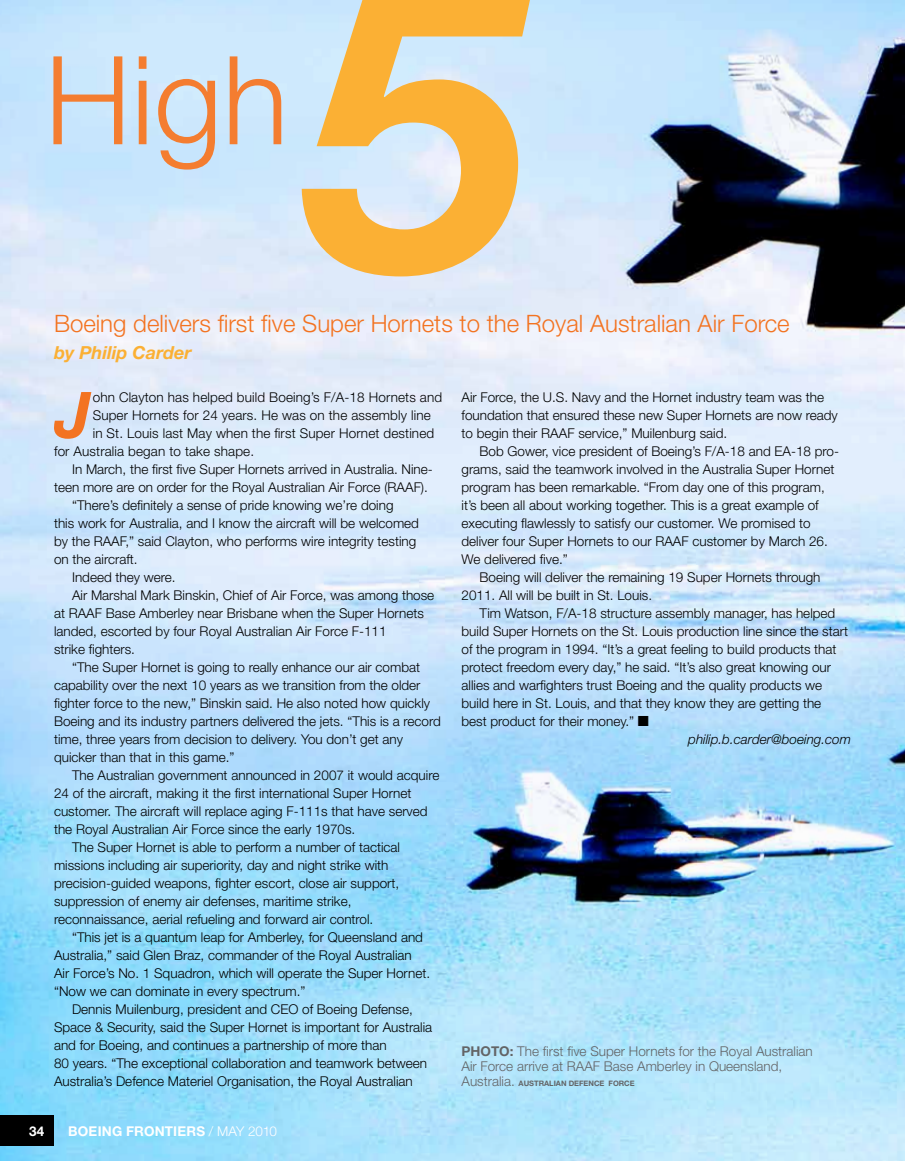
<style>
.page{position:relative;width:905px;height:1161px;background:#fff}
.page>*{position:absolute;margin:0;border:0;box-sizing:border-box;transform-origin:0 0}
.t1{font:italic 700 402px "Helvetica Neue";color:#fbb034}
.t2{font:300 123px "Helvetica Neue";color:#f47d30}
.t3{font:italic 700 63.9px "Helvetica Neue";color:#f37321}
.t4{font:300 24px "Helvetica Neue";color:#f37321}
.t5{font:italic 700 18px "Helvetica Neue";color:#fbb034}
.t6{font:300 13.5px/18px "Helvetica Neue";color:#000}
.t7{font:300 13.5px/15px "Helvetica Neue";color:#636466}
.t8{font:italic 300 13.5px "Helvetica Neue";color:#000}
.t9{font:700 13.5px "Helvetica Neue";letter-spacing:.015em;color:#fff}
.t10{font:700 7.5px "Helvetica Neue";color:#636466}
.s1{font-weight:700}
.s2{font-weight:700;font-size:7.5px}
.s3{font-weight:300}
</style>
<div class="page">
<img style="left:0;top:0;width:904px;height:1161px">
<div style="left:0;top:1116px;width:54px;height:30px;background:#000"></div>
<h2 class="t2" style="left:45px;top:25px;width:245px">High</h2>
<h1 class="t1" style="left:308px;top:-121px;width:225px">5</h1>
<h3 class="t4" style="left:54px;top:309px;width:737px">Boeing delivers first five Super Hornets to the Royal Australian Air Force</h3>
<h3 class="t5" style="left:54px;top:342px;width:140px">by Philip Carder</h3>
<p class="t6" style="left:461px;top:388px;width:378px">Air Force, the U.S. Navy and the Hornet industry team was the foundation that ensured these new Super Hornets are now ready to begin their RAAF service,” Muilenburg said.</p>
<p class="t6" style="left:461px;top:442px;width:379px;text-indent:18px">Bob Gower, vice president of Boeing’s F/A-18 and EA-18 pro&shy;grams, said the teamwork involved in the Australia Super Hornet program has been remarkable. “From day one of this program, it’s been all about working together. This is a great example of executing flawlessly to satisfy our customer. We promised to deliver four Super Hornets to our RAAF customer by March 26.<br>We delivered five.”</p>
<p class="t6" style="left:461px;top:568px;width:360px;text-indent:18px">Boeing will deliver the remaining 19 Super Hornets through<br>2011. All will be built in St. Louis.</p>
<p class="t6" style="left:479px;top:604px;width:357px">Tim Watson, F/A-18 structure assembly manager, has helped</p>
<p class="t6" style="left:461px;top:622px;width:388px">build Super Hornets on the St. Louis production line since the start</p>
<p class="t6" style="left:461px;top:640px;width:376px">of the program in 1994. “It’s a great feeling to build products that</p>
<p class="t6" style="left:461px;top:658px;width:371px">protect freedom every day,” he said. “It’s also great knowing our</p>
<p class="t6" style="left:461px;top:676px;width:362px">allies and warfighters trust Boeing and the quality products we</p>
<p class="t6" style="left:461px;top:694px;width:361px">build here in St. Louis, and that they know they are getting the</p>
<p class="t6" style="left:461px;top:712px;width:189px">best product for their money.” ■</p>
<p class="t8" style="left:688px;top:731px;width:164px">philip.b.carder@boeing.com</p>
<h3 class="t3" style="left:55px;top:375px;width:37px">J</h3>
<p class="t6" style="left:93px;top:388px;width:351px">ohn Clayton has helped build Boeing’s F/A-18 Hornets and</p>
<p class="t6" style="left:93px;top:406px;width:339px">Super Hornets for 24 years. He was on the assembly line</p>
<p class="t6" style="left:93px;top:424px;width:343px">in St. Louis last May when the first Super Hornet destined</p>
<p class="t6" style="left:54px;top:442px;width:202px">for Australia began to take shape.</p>
<p class="t6" style="left:72px;top:460px;width:362px">In March, the first five Super Hornets arrived in Australia. Nine-</p>
<p class="t6" style="left:54px;top:478px;width:375px">teen more are on order for the Royal Australian Air Force (RAAF).</p>
<p class="t6" style="left:72px;top:496px;width:323px">“There’s definitely a sense of pride knowing we’re doing</p>
<p class="t6" style="left:54px;top:514px;width:366px">this work for Australia, and I know the aircraft will be welcomed</p>
<p class="t6" style="left:54px;top:532px;width:364px">by the RAAF,” said Clayton, who performs wire integrity testing</p>
<p class="t6" style="left:54px;top:550px;width:85px">on the aircraft.</p>
<p class="t6" style="left:72px;top:568px;width:105px">Indeed they were.</p>
<p class="t6" style="left:72px;top:586px;width:364px">Air Marshal Mark Binskin, Chief of Air Force, was among those</p>
<p class="t6" style="left:54px;top:604px;width:371px">at RAAF Base Amberley near Brisbane when the Super Hornets</p>
<p class="t6" style="left:54px;top:622px;width:334px">landed, escorted by four Royal Australian Air Force F-111</p>
<p class="t6" style="left:54px;top:640px;width:83px">strike fighters.</p>
<p class="t6" style="left:72px;top:658px;width:349px">“The Super Hornet is going to really enhance our air combat</p>
<p class="t6" style="left:54px;top:676px;width:368px">capability over the next 10 years as we transition from the older</p>
<p class="t6" style="left:54px;top:694px;width:377px">fighter force to the new,” Binskin said. He also noted how quickly</p>
<p class="t6" style="left:54px;top:712px;width:388px">Boeing and its industry partners delivered the jets. “This is a record</p>
<p class="t6" style="left:54px;top:730px;width:350px">time, three years from decision to delivery. You don’t get any</p>
<p class="t6" style="left:54px;top:748px;width:182px">quicker than that in this game.”</p>
<p class="t6" style="left:72px;top:766px;width:369px">The Australian government announced in 2007 it would acquire</p>
<p class="t6" style="left:54px;top:784px;width:359px">24 of the aircraft, making it the first international Super Hornet</p>
<p class="t6" style="left:54px;top:801px;width:375px">customer. The aircraft will replace aging F-111s that have served</p>
<p class="t6" style="left:54px;top:819px;width:303px">the Royal Australian Air Force since the early 1970s.</p>
<p class="t6" style="left:72px;top:837px;width:329px">The Super Hornet is able to perform a number of tactical</p>
<p class="t6" style="left:54px;top:855px;width:336px">missions including air superiority, day and night strike with</p>
<p class="t6" style="left:54px;top:873px;width:347px">precision-guided weapons, fighter escort, close air support,</p>
<p class="t6" style="left:54px;top:891px;width:299px">suppression of enemy air defenses, maritime strike,</p>
<p class="t6" style="left:54px;top:909px;width:321px">reconnaissance, aerial refueling and forward air control.</p>
<p class="t6" style="left:72px;top:927px;width:352px">“This jet is a quantum leap for Amberley, for Queensland and</p>
<p class="t6" style="left:54px;top:945px;width:359px">Australia,” said Glen Braz, commander of the Royal Australian</p>
<p class="t6" style="left:54px;top:963px;width:377px">Air Force’s No. 1 Squadron, which will operate the Super Hornet.</p>
<p class="t6" style="left:54px;top:981px;width:253px">“Now we can dominate in every spectrum.”</p>
<p class="t6" style="left:72px;top:999px;width:342px">Dennis Muilenburg, president and CEO of Boeing Defense,</p>
<p class="t6" style="left:54px;top:1017px;width:380px">Space &amp; Security, said the Super Hornet is important for Australia</p>
<p class="t6" style="left:54px;top:1035px;width:334px">and for Boeing, and continues a partnership of more than</p>
<p class="t6" style="left:54px;top:1053px;width:374px">80 years. “The exceptional collaboration and teamwork between</p>
<p class="t6" style="left:54px;top:1071px;width:360px">Australia’s Defence Materiel Organisation, the Royal Australian</p>
<p class="t7" style="left:461px;top:1043px;width:353px"><span class="s1">PHOTO:</span> The first five Super Hornets for the Royal Australian<br>Air Force arrive at RAAF Base Amberley in Queensland,<br>Australia. <span class="s2">AUSTRALIAN</span></p>
<p class="t10" style="left:568px;top:1079px;width:12px">DEFENCE</p>
<p class="t10" style="left:608px;top:1079px;width:11px">FORCE</p>
<p class="t9" style="left:29px;top:1123px;width:17px">34</p>
<p class="t9" style="left:68px;top:1123px;width:210px">BOEING FRONTIERS <span class="s3">/ MAY 2010</span></p>
</div>
